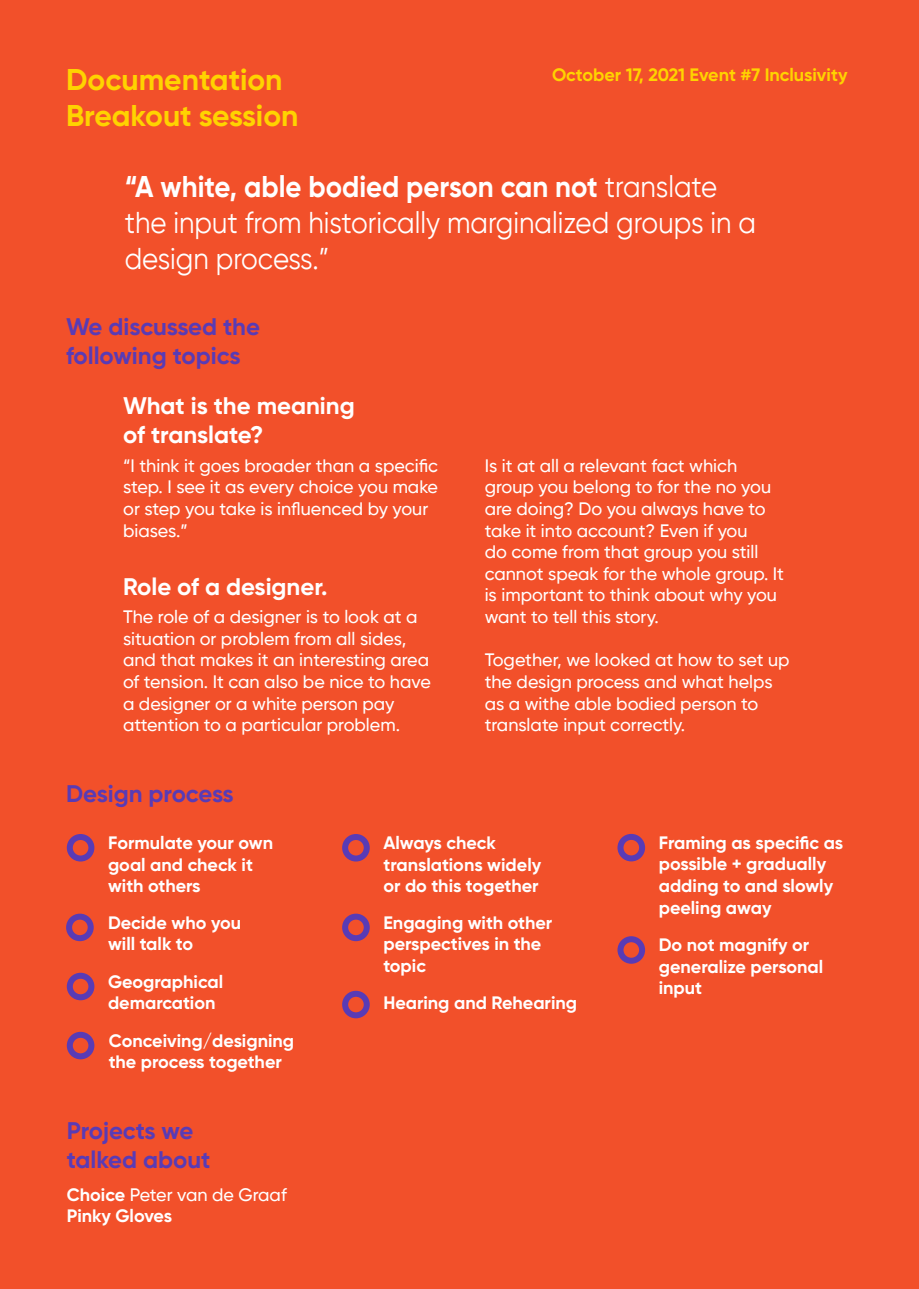
<style>
.page{position:relative;width:919px;height:1289px;background:#fff}
.page>*{position:absolute;margin:0;border:0;box-sizing:border-box;transform-origin:0 0}
.t1{font:30px/36px "Gilroy";color:#fff;scale:.92 1}
.t2{font:700 30px/36px "Gilroy";color:#ffd300}
.t3{font:700 24px/28.8px "Gilroy";letter-spacing:-.005em;color:#593bb5}
.t4{font:700 24px/28.8px "Gilroy";color:#fff}
.t5{font:500 18px/21.6px "Gilroy";color:#fff}
.t6{font:700 18px/21.6px "Gilroy";color:#fff}
.t7{font:700 18px "Gilroy";color:#ffd300}
.s1{font-weight:700}
.s2{font-weight:500}
</style>
<div class="page">
<div style="left:0;top:0;width:918px;height:1288px;background:#f2502a"></div>
<div style="left:67px;top:834px;width:27px;height:27px;border:6px solid #593bb5;border-radius:50%"></div>
<div style="left:66px;top:913px;width:28px;height:28px;border:6px solid #593bb5;border-radius:50%"></div>
<div style="left:67px;top:972px;width:27px;height:28px;border:6px solid #593bb5;border-radius:50%"></div>
<div style="left:342px;top:834px;width:28px;height:27px;border:6px solid #593bb5;border-radius:50%"></div>
<div style="left:342px;top:913px;width:28px;height:28px;border:6px solid #593bb5;border-radius:50%"></div>
<div style="left:617px;top:833px;width:28px;height:28px;border:6px solid #593bb5;border-radius:50%"></div>
<div style="left:617px;top:936px;width:28px;height:27px;border:6px solid #593bb5;border-radius:50%"></div>
<div style="left:67px;top:1031px;width:27px;height:28px;border:6px solid #593bb5;border-radius:50%"></div>
<div style="left:342px;top:990px;width:28px;height:28px;border:6px solid #593bb5;border-radius:50%"></div>
<h1 class="t2" style="left:66px;top:61px;width:234px">Documentation<br>Breakout session</h1>
<p class="t7" style="left:552px;top:63px;width:297px">October 17, 2021 Event #7 Inclusivity</p>
<h1 class="t1" style="left:125px;top:168px;width:687px"><span class="s1">“A white, able bodied person can not</span> translate the input from historically marginalized groups in a design process.”</h1>
<h2 class="t3" style="left:66px;top:312px;width:195px">We discussed the following topics</h2>
<h2 class="t4" style="left:123px;top:391px;width:233px">What is the meaning of translate?</h2>
<p class="t5" style="left:123px;top:454px;width:316px">“I think it goes broader than a specific step. I see it as every choice you make or step you take is influenced by your biases.”</p>
<h2 class="t4" style="left:123px;top:571px;width:206px">Role of a designer.</h2>
<p class="t5" style="left:123px;top:606px;width:309px">The role of a designer is to look at a situation or problem from all sides, and that makes it an interesting area of tension. It can also be nice to have a designer or a white person pay attention to a particular problem.</p>
<h2 class="t3" style="left:66px;top:778px;width:169px">Design process</h2>
<p class="t5" style="left:484px;top:454px;width:301px">Is it at all a relevant fact which group you belong to for the no you are doing? Do you always have to take it into account? Even if you<br>do come from that group you still cannot speak for the whole group. It is important to think about why you want to tell this story.</p>
<p class="t5" style="left:484px;top:649px;width:306px">Together, we looked at how to set up the design process and what helps as a withe able bodied person to translate input correctly.</p>
<p class="t6" style="left:108px;top:831px;width:167px">Formulate your own goal and check it with others</p>
<p class="t6" style="left:108px;top:911px;width:135px">Decide who you will talk to</p>
<p class="t6" style="left:108px;top:970px;width:117px">Geographical demarcation</p>
<p class="t6" style="left:109px;top:1029px;width:187px">Conceiving/designing the process together</p>
<h2 class="t3" style="left:67px;top:1115px;width:145px">Projects we talked about</h2>
<p class="t6" style="left:67px;top:1183px;width:221px">Choice <span class="s2">Peter van de Graaf<br></span>Pinky Gloves</p>
<p class="t6" style="left:383px;top:831px;width:159px">Always check translations widely or do this together</p>
<p class="t6" style="left:383px;top:911px;width:170px">Engaging with other perspectives in the topic</p>
<p class="t6" style="left:383px;top:991px;width:195px">Hearing and Rehearing</p>
<p class="t6" style="left:658px;top:831px;width:186px">Framing as specific as possible + gradually adding to and slowly peeling away</p>
<p class="t6" style="left:658px;top:933px;width:166px">Do not magnify or generalize personal input</p>
</div>
